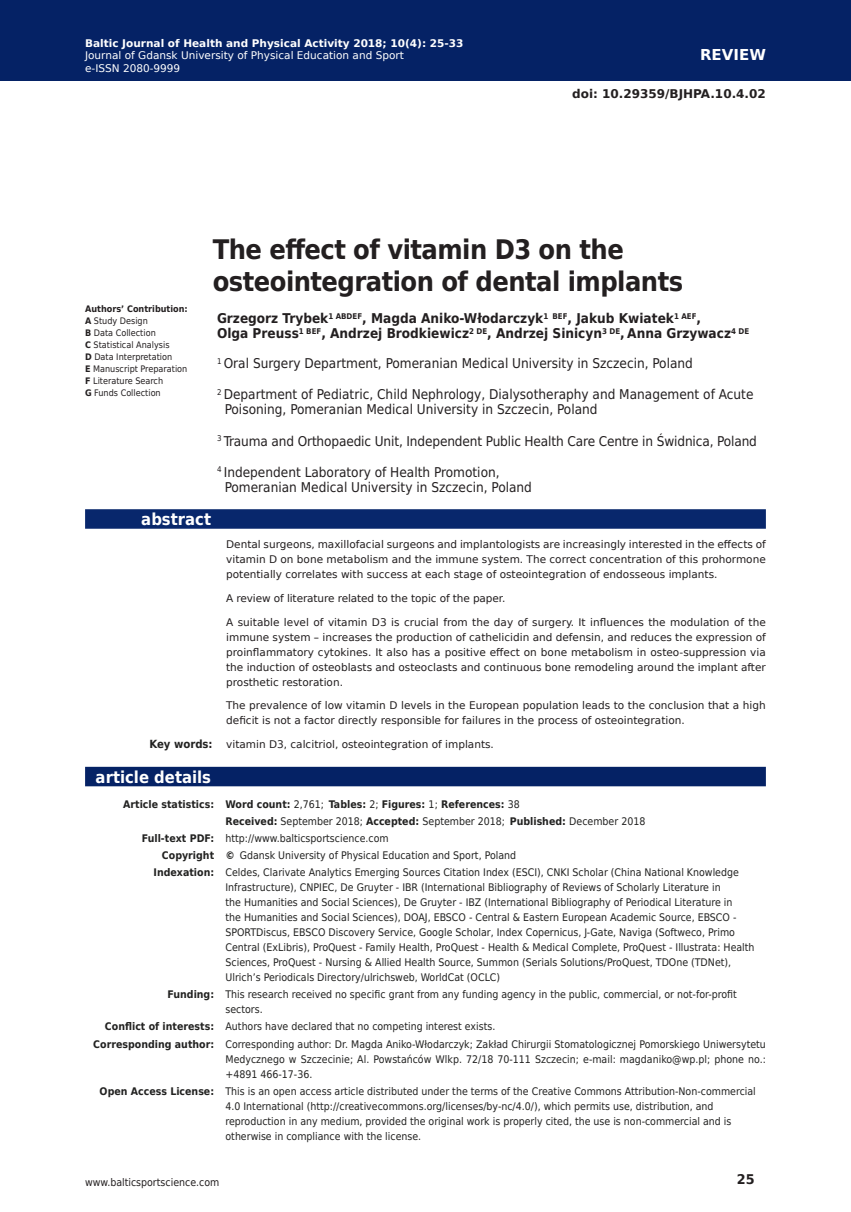
<style>
.page{position:relative;width:851px;height:1212px;background:#fff}
.page>*{position:absolute;margin:0;border:0;box-sizing:border-box;transform-origin:0 0}
.Title_national{font:700 27px/32.4px "DejaVu Sans Condensed";letter-spacing:-.02em;color:#231f20}
.t1{font:700 16.5px "DejaVu Sans Condensed";color:#fff}
.t2{font:700 15px "DejaVu Sans";color:#fff}
.Author{font:13.5px/15px "DejaVu Sans Condensed";color:#231f20}
.Author-2{font:700 13.5px/15px "DejaVu Sans Condensed";color:#231f20}
.t3{font:700 13.35px "DejaVu Sans";color:#231f20;scale:.96 1}
.t4{font:700 12px "DejaVu Sans";color:#231f20}
.t5{font:10.5px/15px "DejaVu Sans Condensed";color:#222221}
.Abstract_Body_Text{font:10.5px/15px "DejaVu Sans";color:#231f20;text-align:justify}
.t6{font:10.5px "DejaVu Sans";color:#fff}
.t7{font:700 10.5px "DejaVu Sans Condensed";color:#222221}
.t8{font:700 10.5px "DejaVu Sans";color:#fff}
.t9{font:10.5px "DejaVu Sans Condensed";color:#231f20}
.t10{font:9px "DejaVu Sans Condensed";color:#231f20}
.t11{font:700 9px "DejaVu Sans Condensed";color:#231f20}
.s1{font-weight:700}
.s2{font-family:"DejaVu Sans Condensed";font-weight:700;font-size:11.25px;color:#222221}
.s3{font-family:"DejaVu Sans Condensed";font-weight:700;font-size:11.25px}
.s4{font-weight:400}
</style>
<div class="page">
<div style="left:85px;top:767px;width:680px;height:19px;background:#052265"></div>
<div style="left:0;top:0;width:850px;height:80px;background:#052265"></div>
<div style="left:85px;top:509px;width:680px;height:20px;background:#08276c"></div>
<p class="t8" style="left:85px;top:34px;width:380px">Baltic Journal of Health and Physical Activity 2018; 10(4): 25-33</p>
<p class="t6" style="left:85px;top:47px;width:320px">Journal of Gdansk University of Physical Education and Sport</p>
<p class="t6" style="left:85px;top:60px;width:97px">e-ISSN 2080-9999</p>
<p class="t2" style="left:700px;top:42px;width:67px">REVIEW</p>
<p class="t4" style="left:572px;top:84px;width:195px">doi: 10.29359/BJHPA.10.4.02</p>
<p class="t11" style="left:85px;top:301px;width:104px">Authors’ Contribution:</p>
<p class="t10" style="left:85px;top:313px;width:64px"><span class="s1">A</span> Study Design</p>
<p class="t10" style="left:85px;top:325px;width:72px"><span class="s1">B</span> Data Collection</p>
<p class="t10" style="left:85px;top:337px;width:86px"><span class="s1">C</span> Statistical Analysis</p>
<p class="t10" style="left:85px;top:349px;width:89px"><span class="s1">D</span> Data Interpretation</p>
<p class="t10" style="left:85px;top:361px;width:104px"><span class="s1">E</span> Manuscript Preparation</p>
<p class="t10" style="left:85px;top:373px;width:80px"><span class="s1">F</span> Literature Search</p>
<p class="t10" style="left:85px;top:385px;width:77px"><span class="s1">G</span> Funds Collection</p>
<p class="Title_national" style="left:213px;top:232px;width:472px">The effect of vitamin D3 on the osteointegration of dental implants</p>
<p class="Author-2" style="left:217px;top:311px;width:533px">Grzegorz Trybek<sup>1</sup> <sup>ABDEF</sup>, Magda Aniko-Włodarczyk<sup>1</sup> <sup>BEF</sup>, Jakub Kwiatek<sup>1</sup> <sup>AEF</sup>,<br>Olga Preuss<sup>1</sup> <sup>BEF</sup>, Andrzej Brodkiewicz<sup>2</sup> <sup>DE</sup>, Andrzej Sinicyn<sup>3</sup> <sup>DE</sup>, Anna Grzywacz<sup>4</sup> <sup>DE</sup></p>
<p class="Author" style="left:217px;top:356px;width:477px"><sup>1</sup> Oral Surgery Department, Pomeranian Medical University in Szczecin, Poland</p>
<p class="Author" style="left:225px;top:387px;width:530px;text-indent:-8px"><sup>2</sup> Department of Pediatric, Child Nephrology, Dialysotheraphy and Management of Acute<br>Poisoning, Pomeranian Medical University in Szczecin, Poland</p>
<p class="Author" style="left:217px;top:433px;width:541px"><sup>3</sup> Trauma and Orthopaedic Unit, Independent Public Health Care Centre in Świdnica, Poland</p>
<p class="Author" style="left:225px;top:464px;width:309px;text-indent:-8px"><sup>4</sup> Independent Laboratory of Health Promotion,<br>Pomeranian Medical University in Szczecin, Poland</p>
<p class="t1" style="left:141px;top:506px;width:71px">abstract</p>
<p class="Abstract_Body_Text" style="left:226px;top:537px;width:541px">‪Dental surgeons, maxillofacial surgeons and implantologists are increasingly interested in the effects of vitamin D on bone metabolism and the immune system. The correct concentration of this prohormone potentially correlates with success at each stage of osteointegration of endosseous implants.</p>
<p class="Abstract_Body_Text" style="left:226px;top:590px;width:281px">‪A review of literature related to the topic of the paper.‬</p>
<p class="Abstract_Body_Text" style="left:226px;top:614px;width:541px">‪A suitable level of vitamin D3 is crucial from the day of surgery. It influences the modulation of the immune system – increases the production of cathelicidin and defensin, and reduces the expression of proinflammatory cytokines. It also has a positive effect on bone metabolism in osteo-suppression via the induction of osteoblasts and osteoclasts and continuous bone remodeling around the implant after prosthetic restoration.</p>
<p class="Abstract_Body_Text" style="left:226px;top:697px;width:541px">‪The prevalence of low vitamin D levels in the European population leads to the conclusion that a high deficit is not a factor directly responsible for failures in the process of osteointegration.</p>
<p class="Abstract_Body_Text" style="left:149px;top:736px;width:346px"><span class="s2">Key words</span><span class="s3">:</span> vitamin D3, calcitriol, osteointegration of implants.</p>
<p class="t1" style="left:96px;top:763px;width:117px">article details</p>
<p class="t7" style="left:123px;top:795px;width:398px">Article statistics: Word count: <span class="s4">2,761;</span> Tables: <span class="s4">2;</span> Figures: <span class="s4">1;</span> References: <span class="s4">38</span></p>
<p class="t5" style="left:225px;top:813px;width:421px"><span class="s1">Received:</span> September 2018; <span class="s1">Accepted:</span> September 2018; <span class="s1">Published:</span> December 2018</p>
<p class="t5" style="left:142px;top:830px;width:248px"><span class="s1">Full-text PDF:</span> http://www.balticsportscience.com</p>
<p class="t5" style="left:162px;top:847px;width:356px"><span class="s1">Copyright ©</span> Gdansk University of Physical Education and Sport, Poland</p>
<p class="t5" style="left:225px;top:865px;width:530px;text-indent:-72px"><span class="s1">Indexation:</span> Celdes, Clarivate Analytics Emerging Sources Citation Index (ESCI), CNKI Scholar (China National Knowledge Infrastructure), CNPIEC, De Gruyter - IBR (International Bibliography of Reviews of Scholarly Literature in<br>the Humanities and Social Sciences), De Gruyter - IBZ (International Bibliography of Periodical Literature in<br>the Humanities and Social Sciences), DOAJ, EBSCO - Central &amp; Eastern European Academic Source, EBSCO - SPORTDiscus, EBSCO Discovery Service, Google Scholar, Index Copernicus, J-Gate, Naviga (Softweco, Primo Central (ExLibris), ProQuest - Family Health, ProQuest - Health &amp; Medical Complete, ProQuest - Illustrata: Health Sciences, ProQuest - Nursing &amp; Allied Health Source, Summon (Serials Solutions/ProQuest, TDOne (TDNet), Ulrich’s Periodicals Directory/ulrichsweb, WorldCat (OCLC)</p>
<p class="t5" style="left:225px;top:987px;width:512px;text-indent:-58px"><span class="s1">Funding:</span> This research received no specific grant from any funding agency in the public, commercial, or not-for-profit sectors.</p>
<p class="t5" style="left:105px;top:1019px;width:392px"><span class="s1">Conflict of interests:</span> Authors have declared that no competing interest exists.</p>
<p class="t5" style="left:225px;top:1036px;width:542px;text-align:justify;text-indent:-132px"><span class="s1">Corresponding author:</span> Corresponding author: Dr. Magda Aniko-Włodarczyk; Zakład Chirurgii Stomatologicznej Pomorskiego Uniwersytetu Medycznego w Szczecinie; Al. Powstańców Wlkp. 72/18 70-111 Szczecin; e-mail: magdaniko@wp.pl; phone no.: +4891 466-17-36.</p>
<p class="t5" style="left:225px;top:1083px;width:532px;text-indent:-126px"><span class="s1">Open Access License:</span> This is an open access article distributed under the terms of the Creative Commons Attribution-Non-commercial 4.0 International (http://creativecommons.org/licenses/by-nc/4.0/), which permits use, distribution, and reproduction in any medium, provided the original work is properly cited, the use is non-commercial and is otherwise in compliance with the license.</p>
<p class="t9" style="left:85px;top:1174px;width:136px">www.balticsportscience.com</p>
<p class="t3" style="left:736px;top:1168px;width:20px">25</p>
</div>
